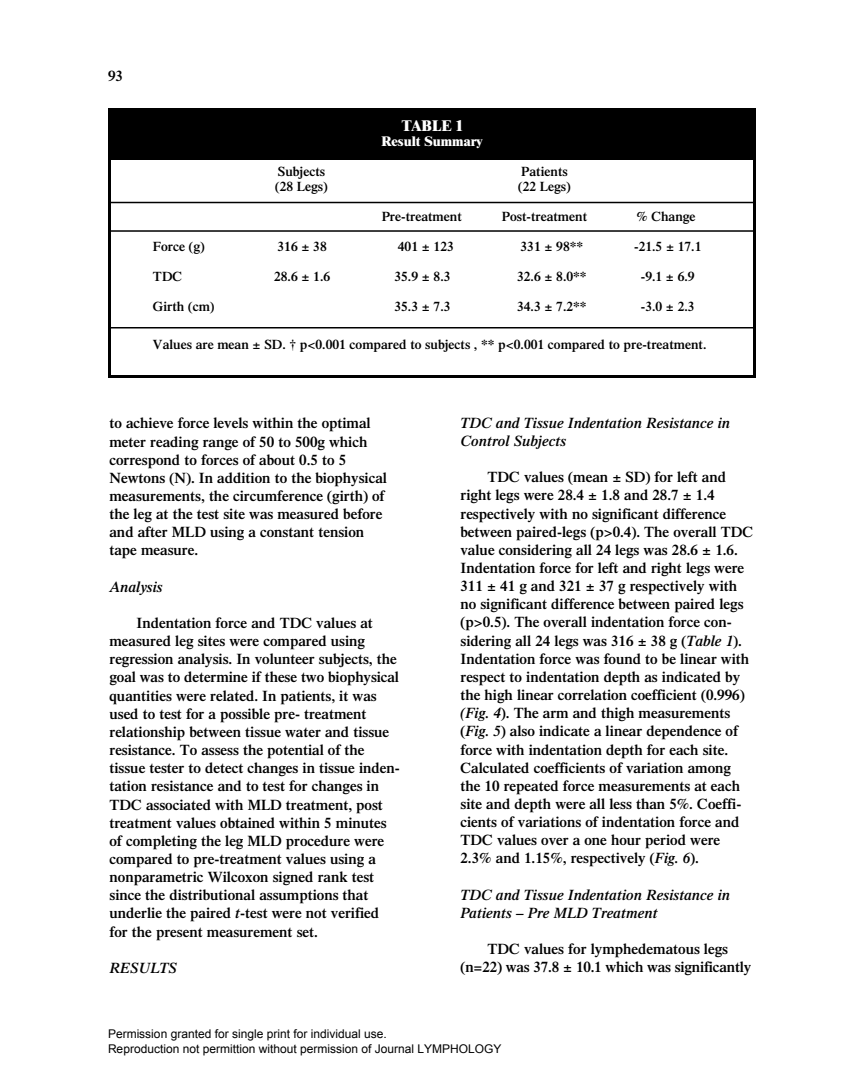
<style>
.page{position:relative;width:864px;height:1080px;background:#fff}
.page>*{position:absolute;margin:0;border:0;box-sizing:border-box;transform-origin:0 0}
.t1{font:600 15px/18.1px "Times";color:#000}
.t2{font:italic 600 15px/18.1px "Times";color:#000}
.t3{font:800 15px "Times";color:#fff}
.t4{font:600 13.5px "Times";color:#000}
.t5{font:800 13.5px "Times";color:#fff}
.t6{font:12px/14.4px "Arial";color:#000}
.s1{font-style:italic}
</style>
<div class="page">
<div style="left:108px;top:108px;width:648px;height:51px;background:#000"></div>
<div style="left:108px;top:108px;width:648px;height:270px;border:3px solid #000"></div>
<hr style="left:108px;top:202px;width:648px;height:1px;background:#000">
<hr style="left:108px;top:230px;width:648px;height:2px;background:#000">
<hr style="left:108px;top:327px;width:648px;height:2px;background:#000">
<p class="t1" style="left:108px;top:68px;width:16px">93</p>
<p class="t3" style="left:401px;top:120px;width:63px">TABLE 1</p>
<p class="t5" style="left:381px;top:136px;width:103px">Result Summary</p>
<p class="t4" style="left:278px;top:167px;width:49px">Subjects</p>
<p class="t4" style="left:521px;top:167px;width:48px">Patients</p>
<p class="t4" style="left:275px;top:182px;width:54px">(28 Legs)</p>
<p class="t4" style="left:518px;top:182px;width:54px">(22 Legs)</p>
<p class="t4" style="left:382px;top:212px;width:82px">Pre-treatment</p>
<p class="t4" style="left:502px;top:212px;width:87px">Post-treatment</p>
<p class="t4" style="left:636px;top:212px;width:61px">% Change</p>
<p class="t4" style="left:153px;top:242px;width:53px">Force (g)</p>
<p class="t4" style="left:278px;top:242px;width:51px">316 ± 38</p>
<p class="t4" style="left:398px;top:242px;width:58px">401 ± 123</p>
<p class="t4" style="left:521px;top:242px;width:64px">331 ± 98**</p>
<p class="t4" style="left:634px;top:242px;width:69px">-21.5 ± 17.1</p>
<p class="t4" style="left:153px;top:272px;width:31px">TDC</p>
<p class="t4" style="left:274px;top:272px;width:58px">28.6 ± 1.6</p>
<p class="t4" style="left:394px;top:272px;width:58px">35.9 ± 8.3</p>
<p class="t4" style="left:517px;top:272px;width:71px">32.6 ± 8.0**</p>
<p class="t4" style="left:641px;top:272px;width:55px">-9.1 ± 6.9</p>
<p class="t4" style="left:153px;top:302px;width:63px">Girth (cm)</p>
<p class="t4" style="left:394px;top:302px;width:58px">35.3 ± 7.3</p>
<p class="t4" style="left:517px;top:302px;width:71px">34.3 ± 7.2**</p>
<p class="t4" style="left:641px;top:302px;width:55px">-3.0 ± 2.3</p>
<p class="t4" style="left:153px;top:339px;width:555px">Values are mean ± SD. † p&lt;0.001 compared to subjects , ** p&lt;0.001 compared to pre-treatment.</p>
<p class="t1" style="left:110px;top:416px;width:279px">to achieve force levels within the optimal meter reading range of 50 to 500g which correspond to forces of about 0.5 to 5<br>Newtons (N). In addition to the biophysical measurements, the circumference (girth) of the leg at the test site was measured before and after MLD using a constant tension tape measure.</p>
<p class="t2" style="left:110px;top:579px;width:55px">Analysis</p>
<p class="t1" style="left:110px;top:615px;width:292px;text-indent:27px">Indentation force and TDC values at measured leg sites were compared using regression analysis. In volunteer subjects, the goal was to determine if these two biophysical quantities were related. In patients, it was used to test for a possible pre- treatment relationship between tissue water and tissue resistance. To assess the potential of the tissue tester to detect changes in tissue inden&shy;tation resistance and to test for changes in TDC associated with MLD treatment, post treatment values obtained within 5 minutes of completing the leg MLD procedure were compared to pre-treatment values using a nonparametric Wilcoxon signed rank test since the distributional assumptions that underlie the paired <span class="s1">t</span>-test were not verified for the present measurement set.</p>
<p class="t2" style="left:110px;top:960px;width:69px">RESULTS</p>
<p class="t2" style="left:460px;top:415px;width:271px">TDC and Tissue Indentation Resistance in<br>Control Subjects</p>
<p class="t1" style="left:460px;top:470px;width:294px;text-indent:27px">TDC values (mean ± SD) for left and right legs were 28.4 ± 1.8 and 28.7 ± 1.4 respectively with no significant difference between paired-legs (p&gt;0.4). The overall TDC value considering all 24 legs was 28.6 ± 1.6.<br>Indentation force for left and right legs were 311 ± 41 g and 321 ± 37 g respectively with no significant difference between paired legs (p&gt;0.5). The overall indentation force con&shy;sidering all 24 legs was 316 ± 38 g (<span class="s1">Table 1</span>).<br>Indentation force was found to be linear with respect to indentation depth as indicated by the high linear correlation coefficient (0.996) <span class="s1">(Fig. 4</span>). The arm and thigh measurements (<span class="s1">Fig. 5</span>) also indicate a linear dependence of force with indentation depth for each site.<br>Calculated coefficients of variation among the 10 repeated force measurements at each site and depth were all less than 5%. Coeffi&shy;cients of variations of indentation force and TDC values over a one hour period were 2.3% and 1.15%, respectively (<span class="s1">Fig. 6</span>).</p>
<p class="t2" style="left:460px;top:887px;width:271px">TDC and Tissue Indentation Resistance in<br>Patients – Pre MLD Treatment</p>
<p class="t1" style="left:460px;top:941px;width:292px;text-align:center">TDC values for lymphedematous legs<br>(n=22) was 37.8 ± 10.1 which was significantly</p>
<p class="t6" style="left:108px;top:1027px;width:395px">Permission granted for single print for individual use.<br>Reproduction not permittion without permission of Journal LYMPHOLOGY</p>
</div>
